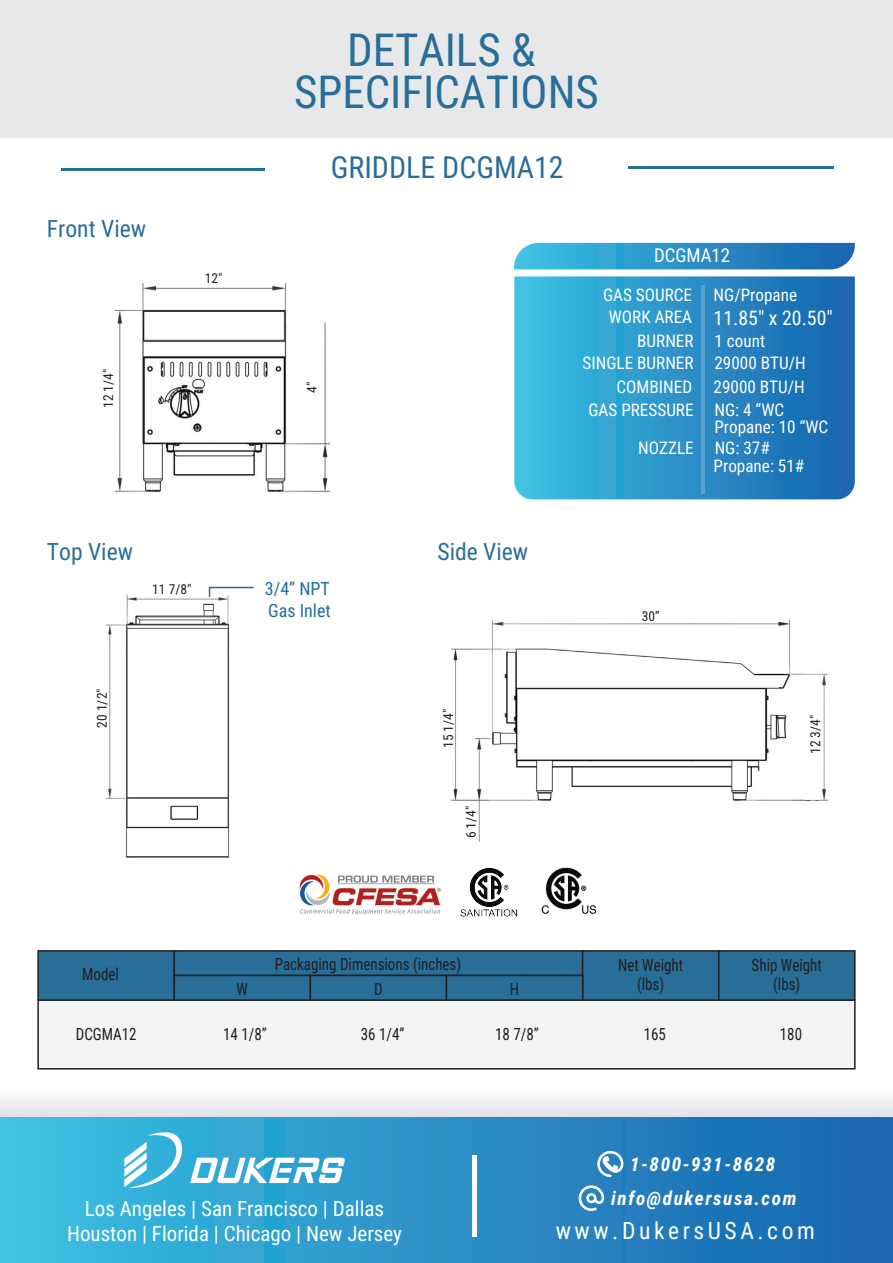
<style>
.page{position:relative;width:893px;height:1263px;background:#fff}
.page>*{position:absolute;margin:0;border:0;box-sizing:border-box;transform-origin:0 0}
.t1{font:45px/42px "Roboto Condensed";color:#296e98;text-align:center}
.t2{font:30px "Roboto Condensed";color:#296e98}
.t3{font:23.55px "Roboto Condensed";color:#296e98}
.t4{font:23.55px "Roboto Condensed";letter-spacing:.15em;color:#fff}
.t5{font:20.85px/24.9px "Roboto Condensed";color:#fff;text-align:center}
.t6{font:19.8px "Roboto Condensed";color:#fff}
.t7{font:italic 700 19.2px/33.9px "Roboto Condensed";letter-spacing:.08em;color:#fff;text-align:center}
.t8{font:18.75px "Roboto Condensed";color:#fff}
.t9{font:18px/21.6px "Roboto Condensed";color:#246e97}
.t10{font:17.1px/23.5px "Roboto Condensed";color:#fff}
.t11{font:16.65px/19.5px "Roboto Condensed";color:#231f20;text-align:center;scale:.9 1}
.t12{font:13.5px "Roboto Condensed";color:#231f20}
.s1{font-size:17.1px}
</style>
<div class="page">
<div style="left:0;top:0;width:893px;height:138px;background:#e7e8e9"></div>
<div style="left:0;top:1085px;width:893px;height:32px;background:linear-gradient(to bottom,#fff,#e1e3ea)"></div>
<hr style="left:61px;top:168px;width:204px;height:2px;background:#296e98">
<hr style="left:628px;top:167px;width:205px;height:2px;background:#296e98">
<div style="left:37px;top:999px;width:819px;height:70px;background:#f3f4f4;border:2px solid #231f20"></div>
<div style="left:37px;top:950px;width:138px;height:51px;background:#296e98;border:2px solid #231f20"></div>
<div style="left:173px;top:950px;width:410px;height:26px;background:#296e98;border:2px solid #231f20"></div>
<div style="left:582px;top:950px;width:137px;height:51px;background:#296e98;border:2px solid #231f20"></div>
<div style="left:718px;top:950px;width:138px;height:51px;background:#296e98;border:2px solid #231f20"></div>
<div style="left:173px;top:975px;width:138px;height:26px;background:#296e98;border:2px solid #231f20"></div>
<div style="left:310px;top:975px;width:137px;height:26px;background:#296e98;border:2px solid #231f20"></div>
<div style="left:446px;top:975px;width:137px;height:26px;background:#296e98;border:2px solid #231f20"></div>
<svg style="left:514px;top:276px;width:341px;height:223px;background:#2b92c8"></svg>
<svg style="left:514px;top:243px;width:341px;height:26px;background:#3094c9"></svg>
<hr style="left:701px;top:285px;width:4px;height:209px;background:#57a2d0">
<div style="left:0;top:1117px;width:893px;height:146px;background:linear-gradient(to right,#3dc0e2,#1863ae)"></div>
<div style="left:472px;top:1155px;width:5px;height:82px;background:#fff"></div>
<svg style="left:597px;top:1151px;width:26px;height:26px"></svg>
<svg style="left:578px;top:1185px;width:26px;height:26px"></svg>
<img style="left:117px;top:1122px;width:235px;height:75px">
<img style="left:460px;top:868px;width:58px;height:49px">
<img style="left:541px;top:867px;width:56px;height:47px">
<img style="left:299px;top:874px;width:142px;height:41px">
<img style="left:113px;top:283px;width:218px;height:211px">
<img style="left:106px;top:595px;width:124px;height:263px">
<svg style="left:208px;top:586px;width:46px;height:12px"></svg>
<img style="left:451px;top:619px;width:378px;height:223px">
<h1 class="t1" style="left:294px;top:27px;width:306px">DETAILS &amp;<br>SPECIFICATIONS</h1>
<h3 class="t3" style="left:47px;top:212px;width:101px">Front View</h3>
<p class="t12" style="left:99px;top:408px;width:41px;rotate:-90deg">12 1/4"</p>
<p class="t12" style="left:205px;top:268px;width:19px">12"</p>
<h2 class="t2" style="left:331px;top:146px;width:234px">GRIDDLE DCGMA12</h2>
<p class="t12" style="left:302px;top:393px;width:12px;rotate:-90deg">4"</p>
<p class="t8" style="left:654px;top:243px;width:78px">DCGMA12</p>
<p class="t10" style="left:603px;top:283px;width:196px">GAS SOURCE NG/Propane</p>
<p class="t10" style="left:637px;top:329px;width:129px">BURNER 1 count</p>
<p class="t10" style="left:583px;top:351px;width:225px">SINGLE BURNER 29000 BTU/H</p>
<p class="t10" style="left:616px;top:374px;width:77px">COMBINED</p>
<p class="t6" style="left:609px;top:304px;width:225px"><span class="s1">WORK AREA</span> 11.85" x 20.50"</p>
<p class="t10" style="left:588px;top:374px;width:218px;text-indent:125px">29000 BTU/H<br>GAS PRESSURE NG: 4 “WC</p>
<p class="t10" style="left:714px;top:414px;width:115px">Propane: 10 “WC</p>
<p class="t10" style="left:714px;top:438px;width:92px;line-height:18.5px;text-indent:-75px">NOZZLE NG: 37#<br>Propane: 51#</p>
<h3 class="t3" style="left:47px;top:535px;width:88px">Top View</h3>
<h3 class="t3" style="left:437px;top:535px;width:92px">Side View</h3>
<p class="t12" style="left:152px;top:580px;width:41px">11 7/8"</p>
<p class="t9" style="left:265px;top:577px;width:67px">3/4” NPT<br>Gas Inlet</p>
<p class="t12" style="left:642px;top:607px;width:19px">30”</p>
<p class="t12" style="left:93px;top:728px;width:41px;rotate:-90deg">20 1/2"</p>
<p class="t12" style="left:439px;top:748px;width:41px;rotate:-90deg">15 1/4"</p>
<p class="t12" style="left:461px;top:838px;width:34px;rotate:-90deg">6 1/4"</p>
<p class="t12" style="left:806px;top:754px;width:41px;rotate:-90deg">12 3/4"</p>
<p class="t11" style="left:275px;top:953px;width:209px">Packaging Dimensions (inches)</p>
<p class="t11" style="left:82px;top:963px;width:42px">Model</p>
<p class="t11" style="left:752px;top:955px;width:80px">Ship Weight (lbs)</p>
<p class="t11" style="left:618px;top:955px;width:74px">Net Weight (lbs)</p>
<p class="t11" style="left:237px;top:978px;width:14px">W</p>
<p class="t11" style="left:374px;top:978px;width:11px">D</p>
<p class="t11" style="left:510px;top:978px;width:12px">H</p>
<p class="t11" style="left:76px;top:1024px;width:69px">DCGMA12</p>
<p class="t11" style="left:223px;top:1024px;width:50px">14 1/8”</p>
<p class="t11" style="left:361px;top:1024px;width:50px">36 1/4”</p>
<p class="t11" style="left:495px;top:1024px;width:50px">18 7/8”</p>
<p class="t11" style="left:644px;top:1024px;width:26px">165</p>
<p class="t11" style="left:780px;top:1024px;width:26px">180</p>
<p class="t5" style="left:67px;top:1195px;width:336px">Los Angeles | San Francisco | Dallas<br>Houston | Florida | Chicago | New Jersey</p>
<p class="t7" style="left:611px;top:1146px;width:187px">1-800-931-8628 info@dukersusa.com</p>
<h3 class="t4" style="left:556px;top:1214px;width:261px">www.DukersUSA.com</h3>
</div>
